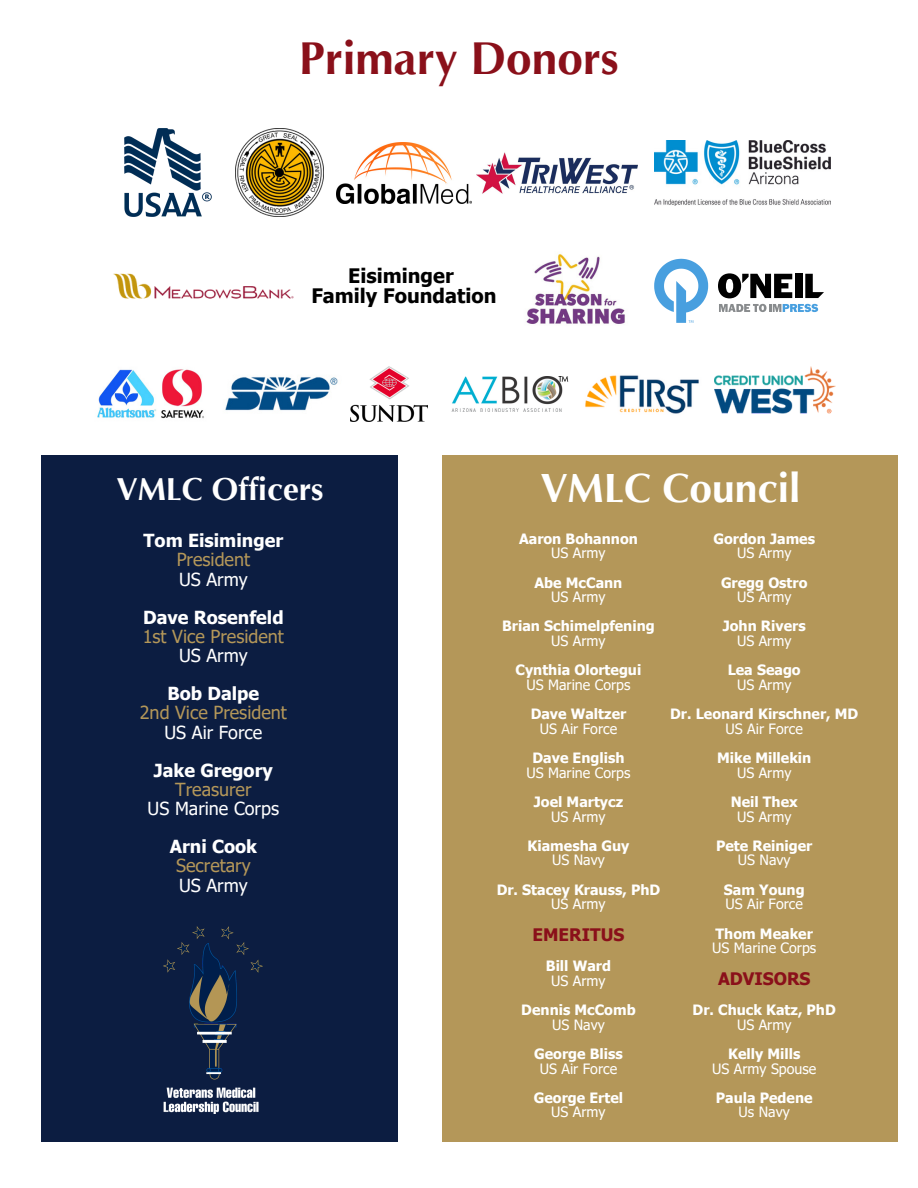
<style>
.page{position:relative;width:918px;height:1188px;background:#fff}
.page>*{position:absolute;margin:0;border:0;box-sizing:border-box;transform-origin:0 0}
.t1{font:700 46.05px "Optima LT Pro";color:#8a101a}
.t2{font:700 40.8px "Optima LT Pro";color:#fff}
.t3{font:700 31.8px "Optima LT Pro";color:#fff}
.t4{font:700 19.95px/20.2px "Tahoma";color:#000;text-align:center}
.t5{font:18px/19.2px "Tahoma";color:#b49759;text-align:center}
.t6{font:18px/19.2px "Tahoma";color:#fff;text-align:center}
.t7{font:700 18px/19.2px "Tahoma";color:#fff;text-align:center}
.t8{font:700 17.25px "Tahoma";color:#8a101a}
.t9{font:700 14.25px "Tahoma";color:#fff}
.t10{font:14.25px "Tahoma";color:#fff}
.s1{font-weight:400;color:#b49759}
.s2{font-weight:400}
.s3{font-weight:700;color:#fff}
.s4{color:#fff}
.s5{font-weight:700}
.s6{color:#b49759}
</style>
<div class="page">
<div style="left:42px;top:455px;width:356px;height:687px;background:#0c1d41"></div>
<div style="left:443px;top:455px;width:455px;height:687px;background:#b49759"></div>
<img style="left:124px;top:128px;width:112px;height:89px">
<img style="left:236px;top:129px;width:87px;height:88px">
<img style="left:336px;top:143px;width:135px;height:60px">
<img style="left:477px;top:152px;width:161px;height:42px">
<img style="left:654px;top:140px;width:177px;height:66px">
<img style="left:113px;top:273px;width:181px;height:26px">
<img style="left:526px;top:254px;width:99px;height:70px">
<img style="left:97px;top:369px;width:107px;height:50px">
<img style="left:225px;top:377px;width:113px;height:34px">
<img style="left:351px;top:366px;width:76px;height:55px">
<img style="left:452px;top:376px;width:117px;height:35px">
<img style="left:585px;top:375px;width:114px;height:39px">
<img style="left:715px;top:367px;width:120px;height:47px">
<div style="left:795px;top:274px;width:7px;height:24px;background:#000"></div>
<svg style="left:805px;top:274px;width:19px;height:24px"></svg>
<svg style="left:654px;top:259px;width:54px;height:64px"></svg>
<svg style="left:718px;top:273px;width:74px;height:25px"></svg>
<svg style="left:719px;top:304px;width:99px;height:8px"></svg>
<img style="left:163px;top:1087px;width:96px;height:27px">
<img style="left:163px;top:926px;width:100px;height:154px">
<p class="t1" style="left:299px;top:41px;width:321px">Primary Donors</p>
<h5 class="t4" style="left:311px;top:265px;width:187px">Eisiminger<br>Family Foundation</h5>
<p class="t3" style="left:117px;top:477px;width:209px">VMLC Officers</p>
<h3 class="t2" style="left:540px;top:472px;width:262px">VMLC Council</h3>
<h5 class="t7" style="left:144px;top:531px;width:141px">Tom Eisiminger<br><span class="s1">President<br></span><span class="s2">US Army</span></h5>
<h5 class="t5" style="left:143px;top:607px;width:143px"><span class="s3">Dave Rosenfeld<br></span>1st Vice President<br><span class="s4">US Army</span></h5>
<h5 class="t5" style="left:140px;top:684px;width:149px"><span class="s3">Bob Dalpe<br></span>2nd Vice President<br><span class="s4">US Air Force</span></h5>
<h5 class="t6" style="left:148px;top:760px;width:133px"><span class="s5">Jake Gregory<br></span><span class="s6">Treasurer<br></span>US Marine Corps</h5>
<p class="t5" style="left:170px;top:837px;width:89px"><span class="s3">Arni Cook<br></span>Secretary<br><span class="s4">US Army</span></p>
<p class="t9" style="left:519px;top:529px;width:120px">Aaron Bohannon</p>
<h2 class="t10" style="left:551px;top:544px;width:56px">US Army</h2>
<p class="t9" style="left:535px;top:573px;width:89px">Abe McCann</p>
<p class="t10" style="left:551px;top:588px;width:56px">US Army</p>
<p class="t9" style="left:502px;top:617px;width:154px">Brian Schimelpfening</p>
<p class="t10" style="left:551px;top:632px;width:56px">US Army</p>
<p class="t9" style="left:516px;top:661px;width:127px">Cynthia Olortegui</p>
<p class="t10" style="left:526px;top:676px;width:106px">US Marine Corps</p>
<p class="t9" style="left:531px;top:705px;width:97px">Dave Waltzer</p>
<p class="t10" style="left:540px;top:720px;width:79px">US Air Force</p>
<p class="t9" style="left:532px;top:749px;width:94px">Dave English</p>
<p class="t10" style="left:526px;top:763px;width:106px">US Marine Corps</p>
<p class="t9" style="left:534px;top:793px;width:91px">Joel Martycz</p>
<p class="t10" style="left:551px;top:807px;width:56px">US Army</p>
<p class="t9" style="left:528px;top:837px;width:103px">Kiamesha Guy</p>
<p class="t10" style="left:552px;top:851px;width:54px">US Navy</p>
<p class="t9" style="left:497px;top:880px;width:165px">Dr. Stacey Krauss, PhD</p>
<p class="t10" style="left:551px;top:895px;width:56px">US Army</p>
<p class="t8" style="left:533px;top:924px;width:93px">EMERITUS</p>
<p class="t9" style="left:546px;top:957px;width:67px">Bill Ward</p>
<h6 class="t10" style="left:551px;top:972px;width:56px">US Army</h6>
<p class="t9" style="left:521px;top:1001px;width:116px">Dennis McComb</p>
<p class="t10" style="left:552px;top:1015px;width:54px">US Navy</p>
<p class="t9" style="left:534px;top:1045px;width:90px">George Bliss</p>
<p class="t10" style="left:540px;top:1059px;width:79px">US Air Force</p>
<p class="t9" style="left:534px;top:1089px;width:91px">George Ertel</p>
<p class="t10" style="left:551px;top:1103px;width:56px">US Army</p>
<p class="t9" style="left:713px;top:529px;width:103px">Gordon James</p>
<p class="t10" style="left:737px;top:544px;width:56px">US Army</p>
<p class="t9" style="left:721px;top:573px;width:88px">Gregg Ostro</p>
<p class="t10" style="left:737px;top:588px;width:56px">US Army</p>
<p class="t9" style="left:723px;top:617px;width:85px">John Rivers</p>
<p class="t10" style="left:737px;top:632px;width:56px">US Army</p>
<p class="t9" style="left:728px;top:661px;width:75px">Lea Seago</p>
<p class="t10" style="left:737px;top:676px;width:56px">US Army</p>
<p class="t9" style="left:670px;top:705px;width:190px">Dr. Leonard Kirschner, MD</p>
<p class="t10" style="left:726px;top:720px;width:79px">US Air Force</p>
<p class="t9" style="left:717px;top:749px;width:96px">Mike Millekin</p>
<p class="t10" style="left:737px;top:763px;width:56px">US Army</p>
<p class="t9" style="left:731px;top:793px;width:69px">Neil Thex</p>
<p class="t10" style="left:737px;top:807px;width:56px">US Army</p>
<p class="t9" style="left:716px;top:837px;width:98px">Pete Reiniger</p>
<p class="t10" style="left:738px;top:851px;width:54px">US Navy</p>
<p class="t9" style="left:724px;top:880px;width:82px">Sam Young</p>
<p class="t10" style="left:726px;top:895px;width:79px">US Air Force</p>
<p class="t9" style="left:716px;top:924px;width:99px">Thom Meaker</p>
<p class="t10" style="left:712px;top:939px;width:106px">US Marine Corps</p>
<p class="t8" style="left:718px;top:967px;width:94px">ADVISORS</p>
<p class="t9" style="left:693px;top:1001px;width:145px">Dr. Chuck Katz, PhD</p>
<h6 class="t10" style="left:737px;top:1015px;width:56px">US Army</h6>
<p class="t9" style="left:728px;top:1045px;width:74px">Kelly Mills</p>
<p class="t10" style="left:712px;top:1059px;width:106px">US Army Spouse</p>
<p class="t9" style="left:716px;top:1089px;width:98px">Paula Pedene</p>
<p class="t10" style="left:739px;top:1103px;width:53px">Us Navy</p>
</div>
